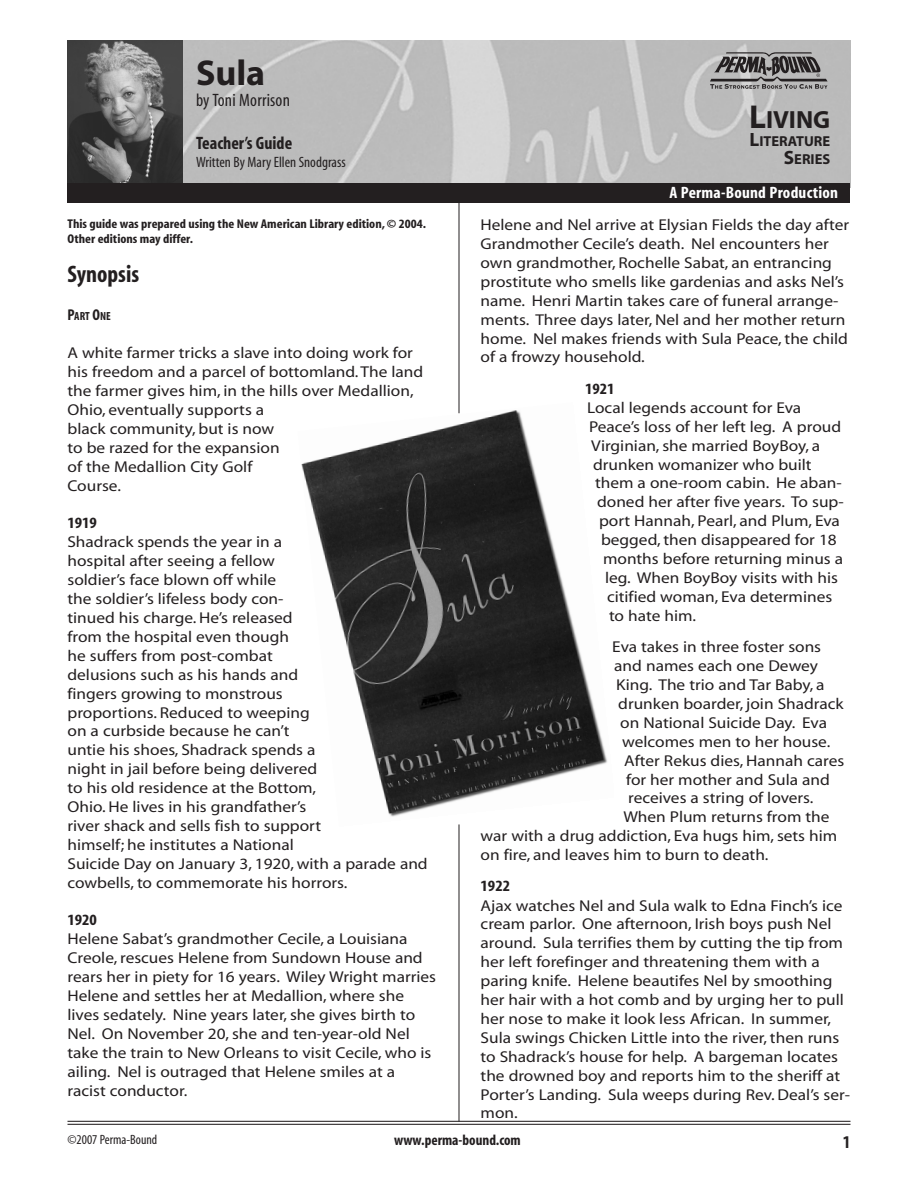
<style>
.page{position:relative;width:918px;height:1188px;background:#fff}
.page>*{position:absolute;margin:0;border:0;box-sizing:border-box;transform-origin:0 0}
.t1{font:700 36px "Myriad";color:#231f20}
.t2{font:700 24.9px "Myriad";color:#231f20}
.t3{font:700 condensed 24px "Myriad";color:#231f20}
.t4{font:700 condensed 18px "Myriad";color:#231f20}
.t5{font:condensed 18px "Myriad";letter-spacing:.01em;color:#231f20}
.t6{font:700 condensed 16.5px "Myriad";letter-spacing:.015em;color:#fff;scale:1.05 1}
.t7{font:15.75px/18.9px "Myriad";color:#231f20;scale:1.1 1}
.t8{font:700 condensed 15.75px "Myriad";color:#231f20;scale:1.1 1}
.t9{font:condensed 15px "Myriad";color:#231f20}
.t10{font:700 condensed 15px "Myriad";color:#231f20}
.t11{font:700 14.4px/18px "Myriad";color:#231f20;text-align:right}
.t12{font:condensed 13.5px "Myriad";color:#231f20}
.t13{font:700 condensed 12.75px/15.3px "Myriad";color:#231f20;scale:1.1 1}
.t14{font:700 condensed 11.85px "Myriad";color:#231f20}
.s1{font-size:15.75px}
.s2{font-size:33.15px}
.s3{font-size:19.35px}
</style>
<div class="page">
<img style="left:183px;top:41px;width:667px;height:142px">
<img style="left:68px;top:41px;width:115px;height:142px">
<hr style="left:68px;top:1124px;width:782px;height:1px;background:#231f20">
<hr style="left:68px;top:1121px;width:782px;height:1px;background:#231f20">
<div style="left:68px;top:183px;width:782px;height:19px;background:#231f20"></div>
<svg style="left:710px;top:52px;width:118px;height:37px"></svg>
<img style="left:301px;top:402px;width:307px;height:424px">
<hr style="left:459px;top:824px;width:1px;height:298px;background:#231f20">
<hr style="left:459px;top:198px;width:1px;height:215px;background:#231f20">
<h1 class="t1" style="left:196px;top:59px;width:71px">Sula</h1>
<p class="t5" style="left:196px;top:93px;width:95px">by Toni Morrison</p>
<p class="t4" style="left:196px;top:137px;width:98px">Teacher’s Guide</p>
<p class="t9" style="left:196px;top:157px;width:151px">Written By Mary Ellen Snodgrass</p>
<p class="t13" style="left:68px;top:217px;width:327px">This guide was prepared using the New American Library edition, © 2004.<br>Other editions may differ.</p>
<h3 class="t3" style="left:68px;top:265px;width:73px">Synopsis</h3>
<p class="t14" style="left:68px;top:312px;width:45px"><span class="s1">P</span>ART <span class="s1">O</span>NE</p>
<p class="t7" style="left:68px;top:345px;width:325px">A white farmer tricks a slave into doing work for his freedom and a parcel of bottomland. The land the farmer gives him, in the hills over Medallion,<br>Ohio, eventually supports a<br>black community, but is now<br>to be razed for the expansion<br>of the Medallion City Golf<br>Course.</p>
<p class="t8" style="left:68px;top:518px;width:28px">1919</p>
<p class="t7" style="left:67px;top:534px;width:329px">Shadrack spends the year in a<br>hospital after seeing a fellow<br>soldier’s face blown off while<br>the soldier’s lifeless body con-<br>tinued his charge. He’s released<br>from the hospital even though<br>he suffers from post-combat<br>delusions such as his hands and<br>fingers growing to monstrous<br>proportions. Reduced to weeping<br>on a curbside because he can’t<br>untie his shoes, Shadrack spends a<br>night in jail before being delivered<br>to his old residence at the Bottom,<br>Ohio. He lives in his grandfather’s<br>river shack and sells fish to support<br>himself; he institutes a National<br>Suicide Day on January 3, 1920, with a parade and cowbells, to commemorate his horrors.</p>
<p class="t8" style="left:68px;top:915px;width:28px">1920</p>
<p class="t7" style="left:68px;top:931px;width:337px">Helene Sabat’s grandmother Cecile, a Louisiana Creole, rescues Helene from Sundown House and rears her in piety for 16 years. Wiley Wright marries Helene and settles her at Medallion, where she lives sedately. Nine years later, she gives birth to Nel. On November 20, she and ten-year-old Nel take the train to New Orleans to visit Cecile, who is ailing. Nel is outraged that Helene smiles at a racist conductor.</p>
<h2 class="t2" style="left:749px;top:110px;width:83px"><span class="s2">L</span>IVING</h2>
<p class="t11" style="left:750px;top:133px;width:82px"><span class="s3">L</span>ITERATURE<br><span class="s3">S</span>ERIES</p>
<p class="t6" style="left:670px;top:186px;width:162px">A Perma-Bound Production</p>
<p class="t7" style="left:481px;top:217px;width:337px">Helene and Nel arrive at Elysian Fields the day after Grandmother Cecile’s death. Nel encounters her own grandmother, Rochelle Sabat, an entrancing prostitute who smells like gardenias and asks Nel’s name. Henri Martin takes care of funeral arrange&shy;ments. Three days later, Nel and her mother return home. Nel makes friends with Sula Peace, the child of a frowzy household.</p>
<p class="t8" style="left:585px;top:383px;width:28px">1921</p>
<p class="t7" style="left:587px;top:400px;width:196px">Local legends account for Eva</p>
<p class="t7" style="left:589px;top:418px;width:231px">Peace’s loss of her left leg. A proud</p>
<p class="t7" style="left:591px;top:437px;width:210px">Virginian, she married BoyBoy, a</p>
<p class="t7" style="left:593px;top:456px;width:200px">drunken womanizer who built</p>
<p class="t7" style="left:595px;top:475px;width:226px">them a one-room cabin. He aban-</p>
<p class="t7" style="left:597px;top:494px;width:226px">doned her after five years. To sup-</p>
<p class="t7" style="left:599px;top:513px;width:220px">port Hannah, Pearl, and Plum, Eva</p>
<p class="t7" style="left:601px;top:532px;width:216px">begged, then disappeared for 18</p>
<p class="t7" style="left:603px;top:551px;width:220px">months before returning minus a</p>
<p class="t7" style="left:605px;top:570px;width:213px">leg. When BoyBoy visits with his</p>
<p class="t7" style="left:607px;top:589px;width:206px">citified woman, Eva determines</p>
<p class="t7" style="left:609px;top:607px;width:81px">to hate him.</p>
<p class="t7" style="left:612px;top:639px;width:191px">Eva takes in three foster sons</p>
<p class="t7" style="left:614px;top:658px;width:187px">and names each one Dewey</p>
<p class="t7" style="left:616px;top:677px;width:191px">King. The trio and Tar Baby, a</p>
<p class="t7" style="left:618px;top:696px;width:206px">drunken boarder, join Shadrack</p>
<p class="t7" style="left:620px;top:715px;width:189px">on National Suicide Day. Eva</p>
<p class="t7" style="left:622px;top:733px;width:191px">welcomes men to her house.</p>
<p class="t7" style="left:624px;top:752px;width:202px">After Rekus dies, Hannah cares</p>
<p class="t7" style="left:626px;top:771px;width:187px">for her mother and Sula and</p>
<p class="t7" style="left:628px;top:790px;width:170px">receives a string of lovers.</p>
<p class="t7" style="left:623px;top:809px;width:189px">When Plum returns from the</p>
<p class="t7" style="left:481px;top:828px;width:326px">war with a drug addiction, Eva hugs him, sets him</p>
<p class="t7" style="left:481px;top:847px;width:263px">on fire, and leaves him to burn to death.</p>
<p class="t8" style="left:481px;top:881px;width:28px">1922</p>
<p class="t7" style="left:481px;top:897px;width:337px">Ajax watches Nel and Sula walk to Edna Finch’s ice cream parlor. One afternoon, Irish boys push Nel around. Sula terrifies them by cutting the tip from her left forefinger and threatening them with a paring knife. Helene beautifes Nel by smoothing her hair with a hot comb and by urging her to pull her nose to make it look less African. In summer, Sula swings Chicken Little into the river, then runs to Shadrack’s house for help. A bargeman locates the drowned boy and reports him to the sheriff at Porter’s Landing. Sula weeps during Rev. Deal’s ser&shy;mon.</p>
<p class="t12" style="left:68px;top:1135px;width:91px">©2007 Perma-Bound</p>
<p class="t10" style="left:394px;top:1135px;width:128px">www.perma-bound.com</p>
<p class="t4" style="left:843px;top:1136px;width:9px">1</p>
</div>
